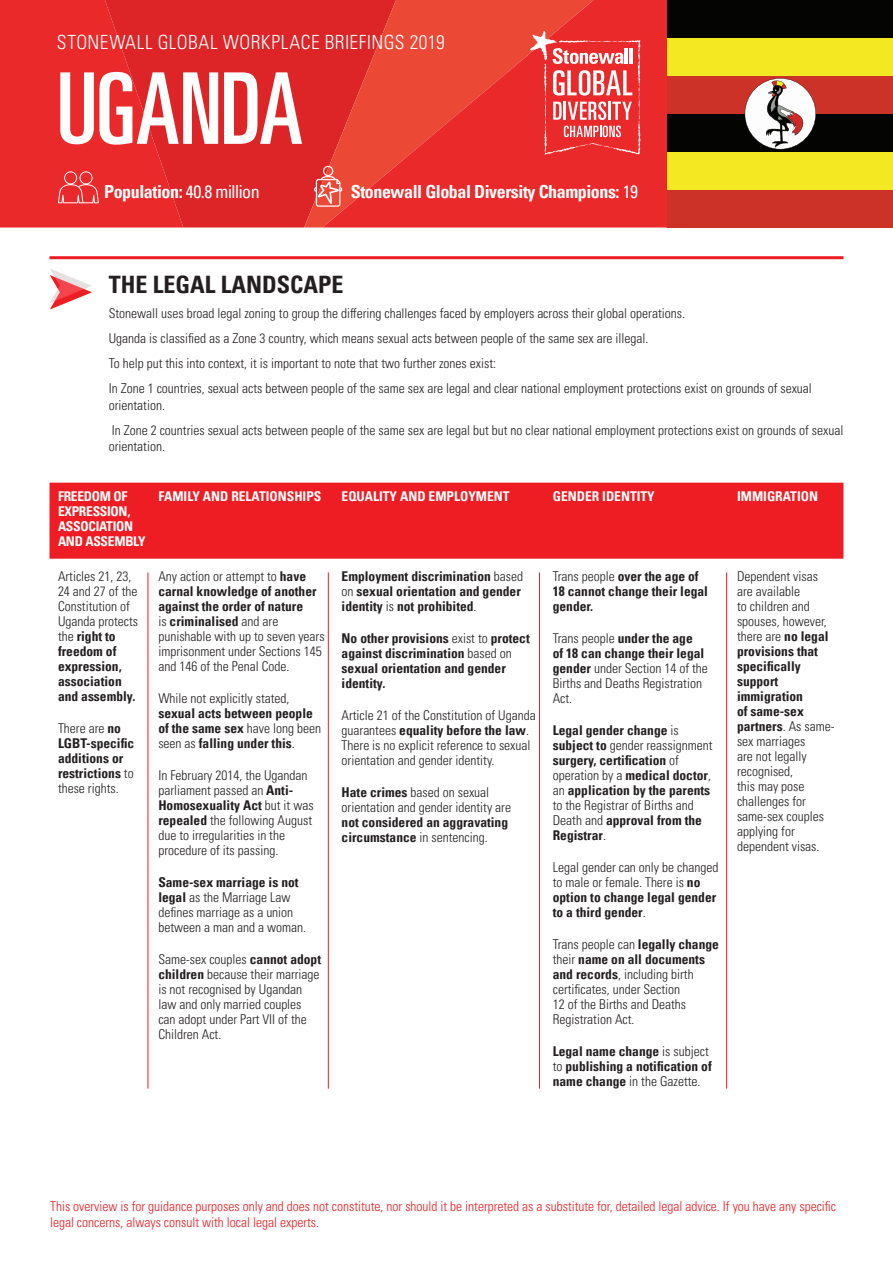
<style>
.page{position:relative;width:893px;height:1263px;background:#fff}
.page>*{position:absolute;margin:0;border:0;box-sizing:border-box;transform-origin:0 0}
.Country{font:99px "Univers LT Pro Ult Cond";letter-spacing:-.015em;color:#fff}
.Section_Headers{font:700 condensed 24px "Univers LT Pro";color:#231f20}
.Series_Heading{font:300 condensed 19.5px "Univers LT Pro";letter-spacing:.02em;color:#fff}
.Population___DCs{font:700 condensed 18px "Univers LT Pro";letter-spacing:-.025em;color:#fff}
.Table_Text{font:300 condensed 13.5px/15px "Univers LT Pro";color:#231f20}
.Table_Text-2{font:700 condensed 13.5px/15px "Univers LT Pro";color:#231f20}
.Section_Intro{font:300 condensed 13.5px/16.5px "Univers LT Pro";color:#231f20}
.Overview_Text{font:300 condensed 13.5px/16.2px "Univers LT Pro";color:#ee1d23}
.Table_Header{font:700 condensed 13.5px "Univers LT Pro";color:#fff}
.Table_Header-2{font:700 condensed 13.5px/15px "Univers LT Pro";letter-spacing:-.02em;color:#fff}
.s1{font-weight:400}
.s2{font-weight:700}
.s3{font-weight:300}
</style>
<div class="page">
<div style="left:49px;top:483px;width:794px;height:76px;background:#ee1d23"></div>
<div style="left:183px;top:0;width:121px;height:227px;background:#dd2427"></div>
<svg style="left:304px;top:0;width:18px;height:227px;background:#de2628"></svg>
<svg style="left:322px;top:0;width:346px;height:227px;background:#e8332e"></svg>
<hr style="left:148px;top:572px;width:1px;height:517px;background:#ee1d23">
<hr style="left:328px;top:572px;width:1px;height:517px;background:#ee1d23">
<hr style="left:539px;top:572px;width:1px;height:517px;background:#ee1d23">
<hr style="left:726px;top:572px;width:1px;height:517px;background:#ee1d23">
<hr style="left:49px;top:256px;width:794px;height:3px;background:#ee1d23">
<svg style="left:50px;top:269px;width:42px;height:41px"></svg>
<svg style="left:530px;top:31px;width:110px;height:124px;background:#ed5a5a"></svg>
<svg style="left:0;top:0;width:183px;height:227px;background:#e6292a"></svg>
<svg style="left:314px;top:166px;width:28px;height:41px"></svg>
<div style="left:668px;top:0;width:225px;height:227px;background:#040503"></div>
<div style="left:668px;top:38px;width:225px;height:38px;background:#f4e823"></div>
<div style="left:668px;top:76px;width:225px;height:38px;background:#cc3227"></div>
<div style="left:668px;top:152px;width:225px;height:38px;background:#f4e823"></div>
<div style="left:668px;top:190px;width:225px;height:37px;background:#cc3227"></div>
<svg style="left:745px;top:78px;width:71px;height:71px"></svg>
<p class="Series_Heading" style="left:57px;top:29px;width:389px">STONEWALL GLOBAL WORKPLACE BRIEFINGS 2019</p>
<p class="Country" style="left:57px;top:40px;width:248px">UGANDA</p>
<p class="Population___DCs" style="left:104px;top:181px;width:157px">Population: <span class="s1">40.8 million</span></p>
<p class="Population___DCs" style="left:351px;top:181px;width:289px">Stonewall Global Diversity Champions: <span class="s1">19</span></p>
<p class="Section_Headers" style="left:109px;top:270px;width:236px">THE LEGAL LANDSCAPE</p>
<p class="Section_Intro" style="left:109px;top:304px;width:578px">Stonewall uses broad legal zoning to group the differing challenges faced by employers across their global operations.</p>
<p class="Section_Intro" style="left:109px;top:329px;width:541px">Uganda is classified as a Zone 3 country, which means sexual acts between people of the same sex are illegal.</p>
<p class="Section_Intro" style="left:109px;top:354px;width:389px">To help put this into context, it is important to note that two further zones exist:</p>
<p class="Section_Intro" style="left:109px;top:379px;width:705px">In Zone 1 countries, sexual acts between people of the same sex are legal and clear national employment protections exist on grounds of sexual orientation.</p>
<p class="Section_Intro" style="left:109px;top:421px;width:736px">In Zone 2 countries sexual acts between people of the same sex are legal but but no clear national employment protections exist on grounds of sexual orientation.</p>
<p class="Table_Header-2" style="left:58px;top:488px;width:89px">FREEDOM OF<br>EXPRESSION,<br>ASSOCIATION<br>AND ASSEMBLY</p>
<p class="Table_Header" style="left:158px;top:488px;width:164px">FAMILY AND RELATIONSHIPS</p>
<p class="Table_Header" style="left:342px;top:488px;width:169px">EQUALITY AND EMPLOYMENT</p>
<p class="Table_Header" style="left:553px;top:488px;width:104px">GENDER IDENTITY</p>
<p class="Table_Header" style="left:737px;top:488px;width:82px">IMMIGRATION</p>
<p class="Table_Text" style="left:58px;top:568px;width:82px">Articles 21, 23,<br>24 and 27 of the<br>Constitution of<br>Uganda protects the <span class="s2">right to freedom of expression, association and assembly.</span></p>
<p class="Table_Text-2" style="left:58px;top:721px;width:78px"><span class="s3">There are</span> no<br>LGBT-specific additions or restrictions <span class="s3">to these rights.</span></p>
<p class="Table_Text-2" style="left:553px;top:569px;width:157px"><span class="s3">Trans people</span> over the age of<br>18 cannot change their legal gender.</p>
<p class="Table_Text" style="left:553px;top:630px;width:157px">Trans people <span class="s2">under the age<br>of 18 can change their legal gender</span> under Section 14 of the<br>Births and Deaths Registration<br>Act.</p>
<p class="Table_Text-2" style="left:553px;top:723px;width:161px">Legal gender change <span class="s3">is </span>subject to <span class="s3">gender reassignment </span>surgery, certification <span class="s3">of operation by a</span> medical doctor<span class="s3">, an</span> application by the parents <span class="s3">to the Registrar of Births and<br>Death and</span> approval from the<br>Registrar<span class="s3">.</span></p>
<p class="Table_Text" style="left:553px;top:859px;width:167px">Legal gender can only be changed to male or female. There is <span class="s2">no option to change legal gender to a third gender</span>.</p>
<p class="Table_Text" style="left:553px;top:936px;width:168px">Trans people can <span class="s2">legally change </span>their <span class="s2">name on all documents and records</span>, including birth certificates, under Section<br>12 of the Births and Deaths<br>Registration Act.</p>
<p class="Table_Text-2" style="left:553px;top:1044px;width:161px">Legal name change <span class="s3">is subject to</span> publishing a notification of name change <span class="s3">in the Gazette.</span></p>
<p class="Table_Text" style="left:737px;top:568px;width:99px">Dependent visas are available<br>to children and spouses, however, there are <span class="s2">no legal provisions that specifically support immigration<br>of same-sex partners</span>. As same&shy;sex marriages<br>are not legally recognised,<br>this may pose challenges for same-sex couples applying for dependent visas.</p>
<p class="Table_Text-2" style="left:342px;top:569px;width:183px">Employment discrimination <span class="s3">based on</span> sexual orientation and gender identity <span class="s3">is</span> not prohibited<span class="s3">.</span></p>
<p class="Table_Text-2" style="left:342px;top:631px;width:190px">No other provisions <span class="s3">exist to</span> protect against discrimination <span class="s3">based on </span>sexual orientation and gender identity.</p>
<p class="Table_Text" style="left:342px;top:707px;width:196px">Article 21 of the Constitution of Uganda guarantees <span class="s2">equality before the law</span>.<br>There is no explicit reference to sexual orientation and gender identity.</p>
<p class="Table_Text" style="left:342px;top:784px;width:171px"><span class="s2">Hate crimes</span> based on sexual orientation and gender identity are <span class="s2">not considered an aggravating circumstance</span> in sentencing.</p>
<p class="Table_Text" style="left:158px;top:568px;width:168px">Any action or attempt to <span class="s2">have carnal knowledge of another against the order of nature<br></span>is <span class="s2">criminalised</span> and are punishable with up to seven years imprisonment under Sections 145 and 146 of the Penal Code.</p>
<p class="Table_Text-2" style="left:158px;top:691px;width:164px"><span class="s3">While not explicitly stated, </span>sexual acts between people of the same sex <span class="s3">have long been seen as</span> falling under this<span class="s3">.</span></p>
<p class="Table_Text" style="left:158px;top:767px;width:157px">In February 2014, the Ugandan parliament passed an <span class="s2">Anti-<br>Homosexuality Act</span> but it was <span class="s2">repealed</span> the following August due to irregularities in the procedure of its passing.</p>
<p class="Table_Text" style="left:158px;top:874px;width:149px"><span class="s2">Same-sex marriage is not legal</span> as the Marriage Law defines marriage as a union between a man and a woman.</p>
<p class="Table_Text" style="left:158px;top:951px;width:164px">Same-sex couples <span class="s2">cannot adopt children</span> because their marriage is not recognised by Ugandan law and only married couples can adopt under Part VII of the<br>Children Act.</p>
<p class="Overview_Text" style="left:50px;top:1197px;width:788px">This overview is for guidance purposes only and does not constitute, nor should it be interpreted as a substitute for, detailed legal advice. If you have any specific legal concerns, always consult with local legal experts.</p>
</div>
